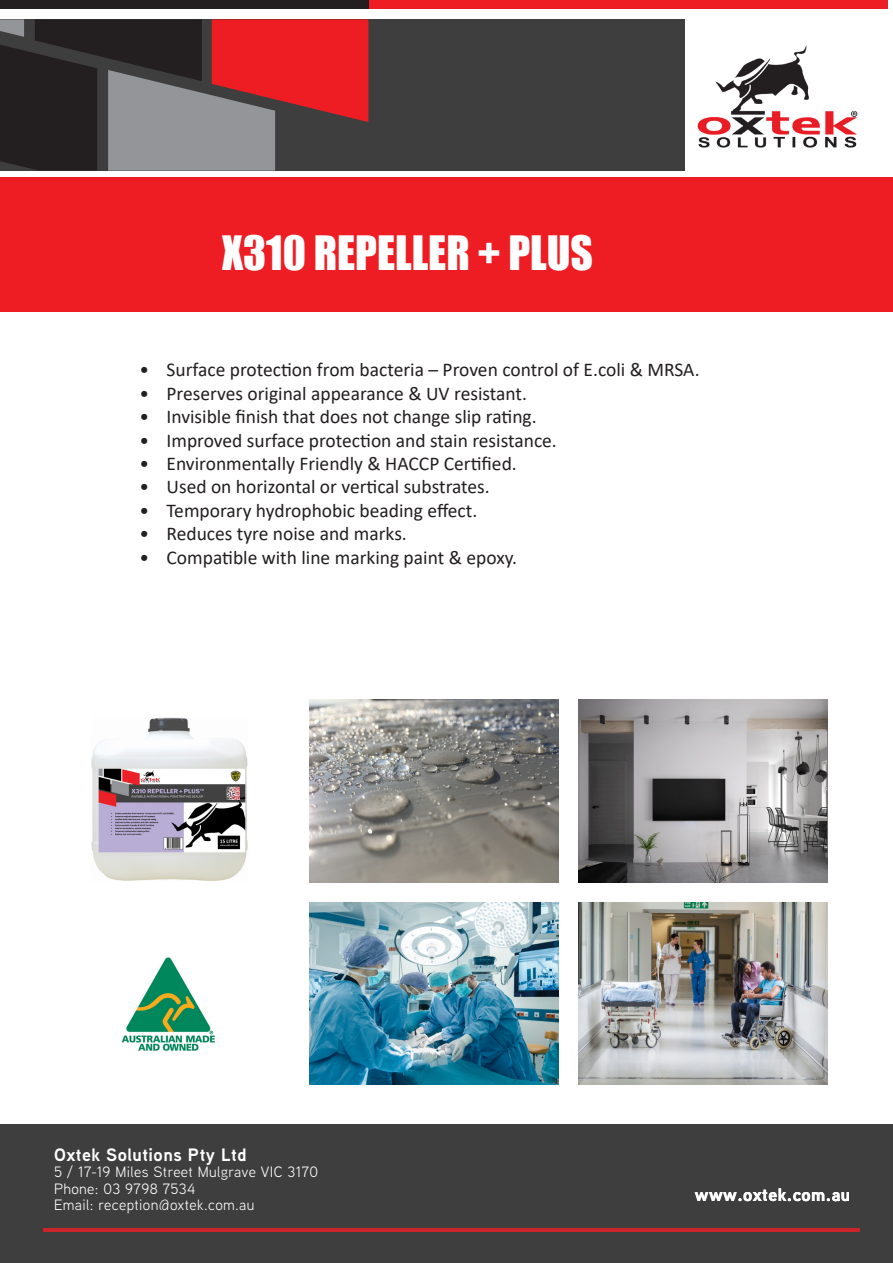
<style>
.page{position:relative;width:893px;height:1263px;background:#fff}
.page>*{position:absolute;margin:0;border:0;box-sizing:border-box;transform-origin:0 0}
.t1{font:43.5px "Impact";color:#fff}
.t2{font:19.5px "Calibri";color:#231f20}
.t3{font:700 18px "Aaux Next";letter-spacing:.025em;color:#fff}
.t4{font:15px/16.5px "Aaux Next";letter-spacing:.025em;color:#fff}
</style>
<div class="page">
<div style="left:0;top:19px;width:684px;height:152px;background:#3e3e3f"></div>
<div style="left:0;top:0;width:369px;height:8px;background:#231f20"></div>
<div style="left:369px;top:0;width:518px;height:8px;background:#ee1d23"></div>
<svg style="left:0;top:19px;width:368px;height:152px"></svg>
<img style="left:697px;top:45px;width:161px;height:103px">
<div style="left:0;top:1125px;width:893px;height:138px;background:#3e3e3f"></div>
<hr style="left:43px;top:1228px;width:816px;height:4px;background:#cb242b">
<div style="left:1px;top:177px;width:892px;height:135px;background:#ee1d23"></div>
<img style="left:91px;top:717px;width:157px;height:164px">
<img style="left:310px;top:700px;width:248px;height:183px">
<img style="left:579px;top:902px;width:248px;height:183px">
<img style="left:579px;top:700px;width:248px;height:183px">
<img style="left:310px;top:902px;width:248px;height:183px">
<img style="left:121px;top:957px;width:94px;height:94px">
<p class="t1" style="left:222px;top:219px;width:372px">X310 REPELLER + PLUS</p>
<p class="t2" style="left:140px;top:356px;width:562px">• Surface protection from bacteria – Proven control of E.coli &amp; MRSA.</p>
<p class="t2" style="left:140px;top:380px;width:389px">• Preserves original appearance &amp; UV resistant.</p>
<p class="t2" style="left:140px;top:403px;width:399px">• Invisible finish that does not change slip rating.</p>
<p class="t2" style="left:140px;top:427px;width:419px">• Improved surface protection and stain resistance.</p>
<p class="t2" style="left:140px;top:450px;width:379px">• Environmentally Friendly &amp; HACCP Certified.</p>
<p class="t2" style="left:140px;top:473px;width:352px">• Used on horizontal or vertical substrates.</p>
<p class="t2" style="left:140px;top:497px;width:339px">• Temporary hydrophobic beading effect.</p>
<p class="t2" style="left:140px;top:520px;width:269px">• Reduces tyre noise and marks.</p>
<p class="t2" style="left:140px;top:544px;width:379px">• Compatible with line marking paint &amp; epoxy.</p>
<p class="t3" style="left:54px;top:1142px;width:194px">Oxtek Solutions Pty Ltd</p>
<p class="t4" style="left:54px;top:1163px;width:266px">5 / 17-19 Miles Street Mulgrave VIC 3170<br>Phone: 03 9798 7534<br>Email: reception@oxtek.com.au</p>
<p class="t3" style="left:695px;top:1182px;width:157px">www.oxtek.com.au</p>
</div>
